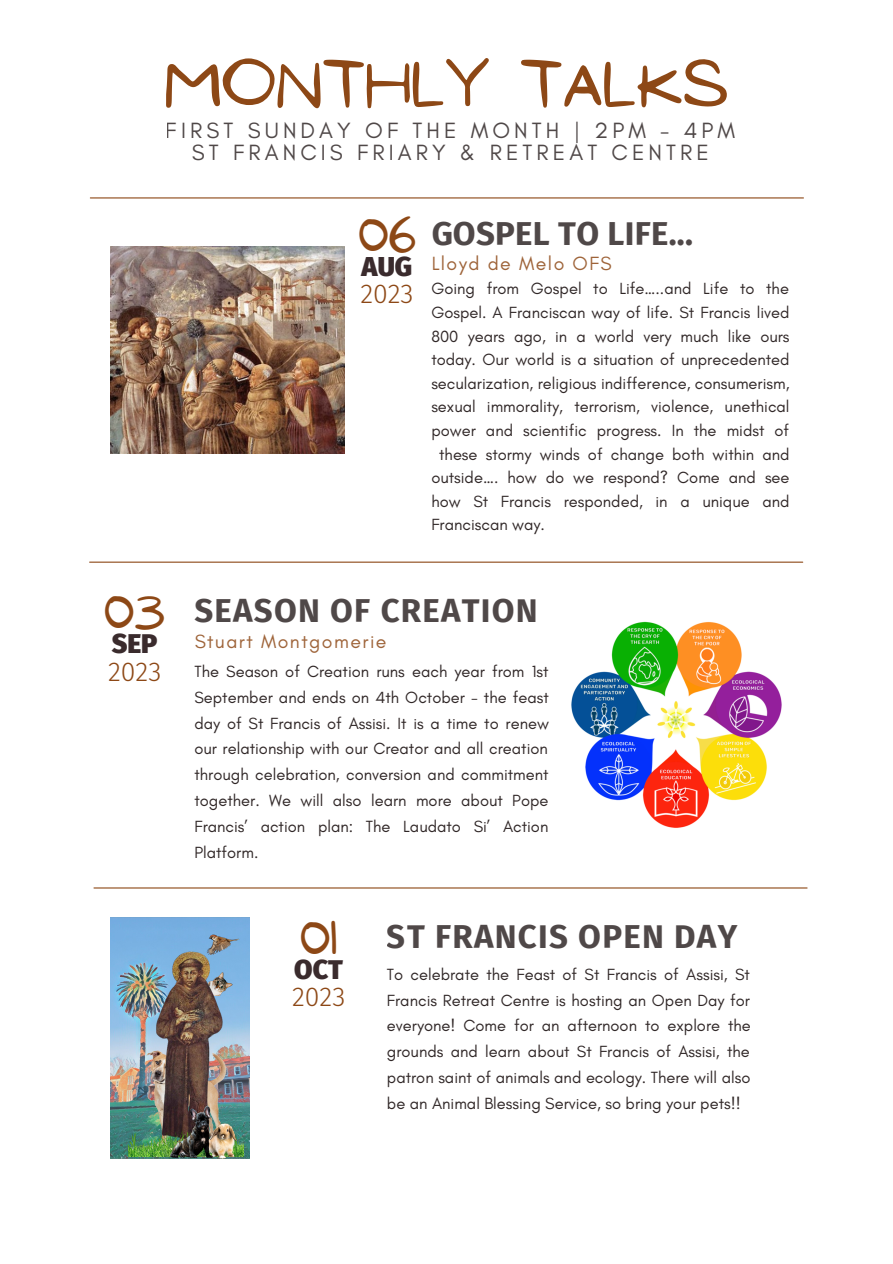
<style>
.page{position:relative;width:893px;height:1264px;background:#fff}
.page>*{position:absolute;margin:0;border:0;box-sizing:border-box;transform-origin:0 0}
.t1{font:58.65px "NF Ananias Regular";color:#8d4816}
.t2{font:41.7px "NF Ananias Regular";color:#8d4816}
.t3{font:700 33px "Fira Sans";letter-spacing:.04em;color:#302727}
.t4{font:700 33px "Fira Sans";letter-spacing:.01em;color:#302727}
.t5{font:900 26.7px "Fira Sans";color:#3a2b2d}
.t6{font:300 26.7px "Fira Sans";color:#8d4816}
.t7{font:22.5px/22.5px "Glacial Indifference";letter-spacing:.18em;color:#302727;text-align:center}
.t8{font:19.5px "Glacial Indifference";letter-spacing:.075em;color:#8d4816}
.t9{font:16.5px/25.8px "Glacial Indifference";color:#302727;text-align:justify}
.s1{font-family:"Fira Sans";font-weight:300;font-size:26.7px;color:#8d4816}
</style>
<div class="page">
<hr style="left:90px;top:197px;width:713px;height:1px;background:#8d4816">
<img style="left:110px;top:246px;width:234px;height:207px">
<hr style="left:90px;top:561px;width:712px;height:1px;background:#8d4816">
<img style="left:571px;top:621px;width:211px;height:207px">
<hr style="left:94px;top:887px;width:713px;height:1px;background:#8d4816">
<img style="left:110px;top:917px;width:140px;height:241px">
<img style="left:225px;top:972px;width:9px;height:23px">
<img style="left:146px;top:1050px;width:80px;height:81px">
<img style="left:148px;top:943px;width:77px;height:216px">
<img style="left:128px;top:1131px;width:115px;height:25px">
<img style="left:207px;top:1122px;width:29px;height:36px">
<img style="left:170px;top:1106px;width:43px;height:51px">
<img style="left:187px;top:922px;width:63px;height:41px">
<h1 class="t1" style="left:164px;top:50px;width:565px">MONTHLY TALKS</h1>
<h3 class="t7" style="left:166px;top:119px;width:570px">FIRST SUNDAY OF THE MONTH | 2PM - 4PM<br>ST FRANCIS FRIARY &amp; RETREAT CENTRE</h3>
<h2 class="t2" style="left:104px;top:589px;width:62px">03</h2>
<h3 class="t5" style="left:112px;top:628px;width:47px">SEP</h3>
<h3 class="t6" style="left:108px;top:655px;width:55px">2023</h3>
<h2 class="t2" style="left:358px;top:212px;width:58px">06</h2>
<h3 class="t5" style="left:361px;top:251px;width:52px">AUG</h3>
<p class="t9" style="left:360px;top:275px;width:430px"><span class="s1">2023</span> Going from Gospel to Life…..and Life to the</p>
<p class="t9" style="left:431px;top:299px;width:359px">Gospel. A Franciscan way of life. St Francis lived</p>
<p class="t9" style="left:431px;top:323px;width:359px">800 years ago, in a world very much like ours</p>
<p class="t9" style="left:431px;top:346px;width:359px">today. Our world is a situation of unprecedented</p>
<p class="t9" style="left:431px;top:370px;width:359px">secularization, religious indifference, consumerism,</p>
<p class="t9" style="left:431px;top:393px;width:360px">sexual immorality, terrorism, violence, unethical</p>
<p class="t9" style="left:431px;top:417px;width:359px">power and scientific progress. In the midst of</p>
<p class="t9" style="left:439px;top:441px;width:352px">these stormy winds of change both within and</p>
<p class="t9" style="left:431px;top:464px;width:360px">outside…. how do we respond? Come and see</p>
<p class="t9" style="left:431px;top:488px;width:359px">how St Francis responded, in a unique and</p>
<p class="t9" style="left:431px;top:511px;width:115px">Franciscan way.</p>
<h3 class="t4" style="left:431px;top:214px;width:263px">GOSPEL TO LIFE...</h3>
<p class="t8" style="left:431px;top:252px;width:182px">Lloyd de Melo OFS</p>
<h3 class="t3" style="left:194px;top:591px;width:345px">SEASON OF CREATION</h3>
<p class="t8" style="left:194px;top:629px;width:194px">Stuart Montgomerie</p>
<p class="t9" style="left:194px;top:658px;width:356px">The Season of Creation runs each year from 1st September and ends on 4th October - the feast day of St Francis of Assisi. It is a time to renew our relationship with our Creator and all creation through celebration, conversion and commitment together. We will also learn more about Pope Francis’ action plan: The Laudato Si’ Action Platform.</p>
<h2 class="t2" style="left:300px;top:915px;width:38px">01</h2>
<h3 class="t5" style="left:294px;top:954px;width:50px">OCT</h3>
<h3 class="t6" style="left:292px;top:981px;width:55px">2023</h3>
<h3 class="t3" style="left:387px;top:917px;width:352px">ST FRANCIS OPEN DAY</h3>
<p class="t9" style="left:387px;top:961px;width:365px">To celebrate the Feast of St Francis of Assisi, St Francis Retreat Centre is hosting an Open Day for everyone! Come for an afternoon to explore the grounds and learn about St Francis of Assisi, the patron saint of animals and ecology. There will also be an Animal Blessing Service, so bring your pets!!</p>
</div>
